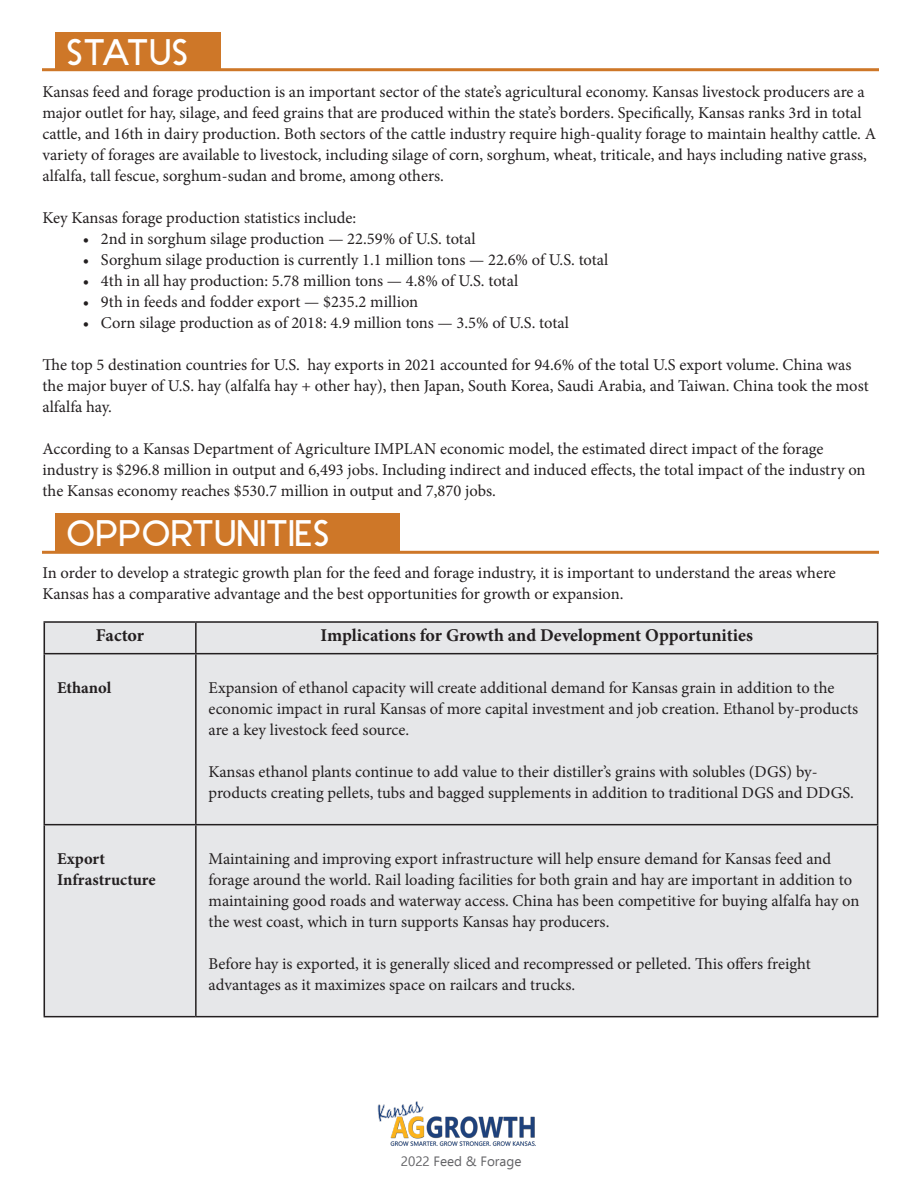
<style>
.page{position:relative;width:918px;height:1188px;background:#fff}
.page>*{position:absolute;margin:0;border:0;box-sizing:border-box;transform-origin:0 0}
.t1{font:34.5px "Stark";color:#fff}
.t2{font:700 18px "Minion Pro";letter-spacing:-.005em;color:#231f20}
.t3{font:16.5px/21px "Minion Pro";color:#231f20}
.t4{font:700 16.5px "Minion Pro";color:#231f20}
.t5{font:13.5px "Ebrima";color:#636366}
</style>
<div class="page">
<div style="left:43px;top:621px;width:834px;height:395px;background:#e6e7e9"></div>
<hr style="left:44px;top:621px;width:152px;height:2px;background:#231f20">
<hr style="left:44px;top:623px;width:1px;height:30px;background:#231f20">
<hr style="left:196px;top:621px;width:682px;height:2px;background:#231f20">
<hr style="left:195px;top:623px;width:2px;height:30px;background:#231f20">
<hr style="left:877px;top:623px;width:1px;height:30px;background:#231f20">
<hr style="left:44px;top:653px;width:152px;height:1px;background:#231f20">
<hr style="left:44px;top:654px;width:1px;height:170px;background:#231f20">
<hr style="left:196px;top:653px;width:682px;height:1px;background:#231f20">
<hr style="left:195px;top:654px;width:2px;height:170px;background:#231f20">
<hr style="left:877px;top:654px;width:1px;height:170px;background:#231f20">
<hr style="left:44px;top:824px;width:152px;height:1px;background:#231f20">
<hr style="left:44px;top:825px;width:1px;height:191px;background:#231f20">
<hr style="left:196px;top:824px;width:682px;height:1px;background:#231f20">
<hr style="left:195px;top:825px;width:2px;height:191px;background:#231f20">
<hr style="left:877px;top:825px;width:1px;height:191px;background:#231f20">
<hr style="left:44px;top:1016px;width:152px;height:1px;background:#231f20">
<hr style="left:196px;top:1016px;width:682px;height:1px;background:#231f20">
<div style="left:56px;top:32px;width:165px;height:39px;background:#ce7728"></div>
<hr style="left:42px;top:68px;width:837px;height:3px;background:#ce7728">
<div style="left:56px;top:513px;width:344px;height:39px;background:#ce7728"></div>
<hr style="left:42px;top:551px;width:837px;height:3px;background:#ce7728">
<img style="left:377px;top:1101px;width:159px;height:45px">
<p class="t1" style="left:66px;top:25px;width:124px">STATUS</p>
<p class="t3" style="left:42px;top:82px;width:835px">Kansas feed and forage production is an important sector of the state’s agricultural economy. Kansas livestock producers are a major outlet for hay, silage, and feed grains that are produced within the state’s borders. Specifically, Kansas ranks 3rd in total cattle, and 16th in dairy production. Both sectors of the cattle industry require high-quality forage to maintain healthy cattle. A variety of forages are available to livestock, including silage of corn, sorghum, wheat, triticale, and hays including native grass, alfalfa, tall fescue, sorghum-sudan and brome, among others.</p>
<p class="t3" style="left:42px;top:208px;width:315px">Key Kansas forage production statistics include:</p>
<p class="t3" style="left:83px;top:229px;width:394px">• 2nd in sorghum silage production — 22.59% of U.S. total</p>
<p class="t3" style="left:83px;top:250px;width:527px">• Sorghum silage production is currently 1.1 million tons — 22.6% of U.S. total</p>
<p class="t3" style="left:83px;top:271px;width:437px">• 4th in all hay production: 5.78 million tons — 4.8% of U.S. total</p>
<p class="t3" style="left:83px;top:292px;width:337px">• 9th in feeds and fodder export — $235.2 million</p>
<p class="t3" style="left:83px;top:313px;width:488px">• Corn silage production as of 2018: 4.9 million tons — 3.5% of U.S. total</p>
<p class="t3" style="left:42px;top:355px;width:828px">The top 5 destination countries for U.S. hay exports in 2021 accounted for 94.6% of the total U.S export volume. China was the major buyer of U.S. hay (alfalfa hay + other hay), then Japan, South Korea, Saudi Arabia, and Taiwan. China took the most alfalfa hay.</p>
<p class="t3" style="left:42px;top:439px;width:825px">According to a Kansas Department of Agriculture IMPLAN economic model, the estimated direct impact of the forage industry is $296.8 million in output and 6,493 jobs. Including indirect and induced effects, the total impact of the industry on the Kansas economy reaches $530.7 million in output and 7,870 jobs.</p>
<p class="t1" style="left:66px;top:506px;width:265px">OPPORTUNITIES</p>
<p class="t3" style="left:42px;top:562px;width:795px">In order to develop a strategic growth plan for the feed and forage industry, it is important to understand the areas where<br>Kansas has a comparative advantage and the best opportunities for growth or expansion.</p>
<p class="t2" style="left:96px;top:623px;width:50px">Factor</p>
<p class="t2" style="left:321px;top:623px;width:434px">Implications for Growth and Development Opportunities</p>
<p class="t4" style="left:57px;top:676px;width:56px">Ethanol</p>
<p class="t3" style="left:209px;top:677px;width:651px">Expansion of ethanol capacity will create additional demand for Kansas grain in addition to the economic impact in rural Kansas of more capital investment and job creation. Ethanol by-products are a key livestock feed source.</p>
<p class="t3" style="left:209px;top:761px;width:647px">Kansas ethanol plants continue to add value to their distiller’s grains with solubles (DGS) by&shy;products creating pellets, tubs and bagged supplements in addition to traditional DGS and DDGS.</p>
<p class="t4" style="left:57px;top:847px;width:49px">Export</p>
<p class="t4" style="left:57px;top:868px;width:100px">Infrastructure</p>
<p class="t3" style="left:209px;top:848px;width:652px">Maintaining and improving export infrastructure will help ensure demand for Kansas feed and forage around the world. Rail loading facilities for both grain and hay are important in addition to maintaining good roads and waterway access. China has been competitive for buying alfalfa hay on the west coast, which in turn supports Kansas hay producers.</p>
<p class="t3" style="left:209px;top:953px;width:604px">Before hay is exported, it is generally sliced and recompressed or pelleted. This offers freight advantages as it maximizes space on railcars and trucks.</p>
<p class="t5" style="left:401px;top:1151px;width:122px">2022 Feed &amp; Forage</p>
</div>
